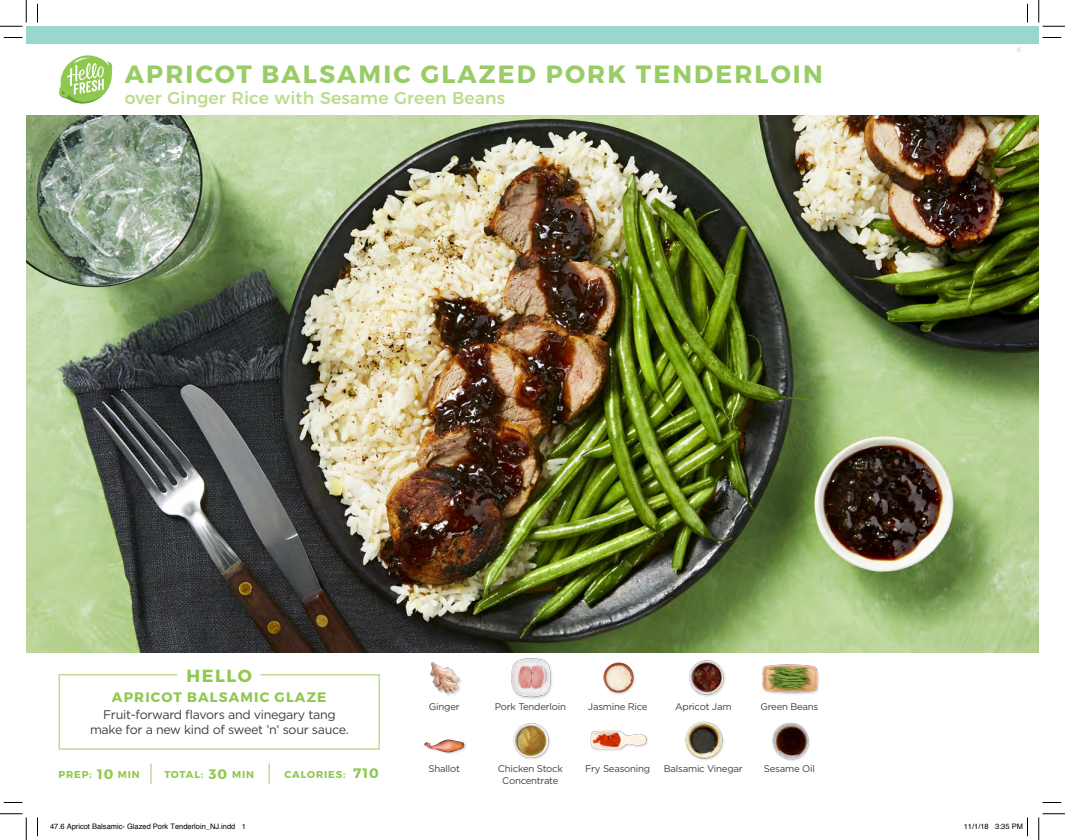
<style>
.page{position:relative;width:1065px;height:840px;background:#fff}
.page>*{position:absolute;margin:0;border:0;box-sizing:border-box;transform-origin:0 0}
.t1{font:700 25px "Montserrat";letter-spacing:.085em;color:#9c6}
.t2{font:700 17.5px "Montserrat";letter-spacing:.085em;color:#8fc84e}
.t3{font:500 17.25px "Montserrat";letter-spacing:.01em;color:#bedb8e}
.t4{font:700 13.75px "Montserrat";letter-spacing:.085em;color:#8fc84e}
.t5{font:12.5px/15px "Gotham";letter-spacing:-.025em;color:#3e3e3f;text-align:center}
.t6{font:700 10px "Montserrat";letter-spacing:.085em;color:#8fc84e}
.t7{font:9.62px/12px "Gotham";letter-spacing:-.025em;color:#3e3e3f;text-align:center}
.t8{font:7.5px "Helvetica";color:#000}
.t9{font:6.25px "Gotham";color:#9ad6cd}
</style>
<div class="page">
<div style="left:26px;top:26px;width:1013px;height:18px;background:#9ad6cd"></div>
<img style="left:26px;top:115px;width:1013px;height:537px">
<svg style="left:58px;top:674px;width:322px;height:76px"></svg>
<img style="left:430px;top:662px;width:31px;height:34px">
<div style="left:424px;top:739px;width:44px;height:16px;background:#231f20;opacity:.2"></div>
<img style="left:424px;top:739px;width:41px;height:16px">
<img style="left:603px;top:662px;width:32px;height:33px">
<div style="left:590px;top:731px;width:59px;height:21px;background:#231f20;opacity:.2"></div>
<img style="left:590px;top:730px;width:57px;height:22px">
<div style="left:512px;top:658px;width:41px;height:42px;background:#231f20;opacity:.2"></div>
<img style="left:511px;top:658px;width:40px;height:39px">
<img style="left:513px;top:723px;width:37px;height:36px">
<img style="left:689px;top:660px;width:37px;height:37px">
<img style="left:685px;top:721px;width:39px;height:39px">
<div style="left:763px;top:665px;width:57px;height:31px;background:#231f20;opacity:.2"></div>
<img style="left:763px;top:664px;width:54px;height:32px">
<img style="left:772px;top:722px;width:38px;height:39px">
<hr style="left:150px;top:763px;width:2px;height:21px;background:#bedb8e">
<svg style="left:269px;top:763px;width:1px;height:21px"></svg>
<svg style="left:59px;top:55px;width:54px;height:49px"></svg>
<svg style="left:4px;top:37px;width:18px;height:1px"></svg>
<svg style="left:1043px;top:37px;width:18px;height:1px"></svg>
<svg style="left:4px;top:802px;width:18px;height:1px"></svg>
<svg style="left:1043px;top:802px;width:18px;height:1px"></svg>
<svg style="left:37px;top:4px;width:1px;height:18px"></svg>
<svg style="left:37px;top:818px;width:1px;height:18px"></svg>
<svg style="left:1027px;top:4px;width:1px;height:18px"></svg>
<svg style="left:0;top:0;width:27px;height:27px"></svg>
<svg style="left:0;top:814px;width:27px;height:26px"></svg>
<svg style="left:1039px;top:0;width:26px;height:27px"></svg>
<svg style="left:1039px;top:814px;width:26px;height:26px"></svg>
<svg style="left:1027px;top:818px;width:1px;height:18px"></svg>
<h1 class="t1" style="left:125px;top:58px;width:699px">APRICOT BALSAMIC GLAZED PORK TENDERLOIN</h1>
<h3 class="t3" style="left:125px;top:84px;width:382px">over Ginger Rice with Sesame Green Beans</h3>
<p class="t9" style="left:1017px;top:46px;width:6px">6</p>
<h2 class="t2" style="left:187px;top:665px;width:67px">HELLO</h2>
<h3 class="t4" style="left:112px;top:689px;width:216px">APRICOT BALSAMIC GLAZE</h3>
<p class="t5" style="left:90px;top:707px;width:260px">Fruit-forward flavors and vinegary tang make for a new kind of sweet ’n’ sour sauce.</p>
<h3 class="t4" style="left:97px;top:765px;width:18px">10</h3>
<h3 class="t4" style="left:209px;top:765px;width:20px">30</h3>
<h3 class="t4" style="left:353px;top:764px;width:27px">710</h3>
<p class="t6" style="left:59px;top:768px;width:35px">PREP:</p>
<p class="t6" style="left:118px;top:768px;width:23px">MIN</p>
<p class="t6" style="left:164px;top:768px;width:40px">TOTAL:</p>
<p class="t6" style="left:232px;top:768px;width:23px">MIN</p>
<p class="t6" style="left:284px;top:768px;width:62px">CALORIES:</p>
<p class="t7" style="left:429px;top:700px;width:32px">Ginger</p>
<p class="t7" style="left:429px;top:762px;width:33px">Shallot</p>
<p class="t7" style="left:495px;top:700px;width:73px">Pork Tenderloin</p>
<p class="t7" style="left:588px;top:700px;width:61px">Jasmine Rice</p>
<p class="t7" style="left:675px;top:700px;width:58px">Apricot Jam</p>
<p class="t7" style="left:760px;top:700px;width:59px">Green Beans</p>
<p class="t7" style="left:498px;top:762px;width:66px">Chicken Stock<br>Concentrate</p>
<p class="t7" style="left:585px;top:762px;width:67px">Fry Seasoning</p>
<p class="t7" style="left:664px;top:762px;width:80px">Balsamic Vinegar</p>
<p class="t7" style="left:764px;top:762px;width:52px">Sesame Oil</p>
<p class="t8" style="left:50px;top:820px;width:197px">47.6 Apricot Balsamic- Glazed Pork Tenderloin_NJ.indd 1</p>
<p class="t8" style="left:964px;top:820px;width:61px">11/1/18 3:35 PM</p>
</div>
